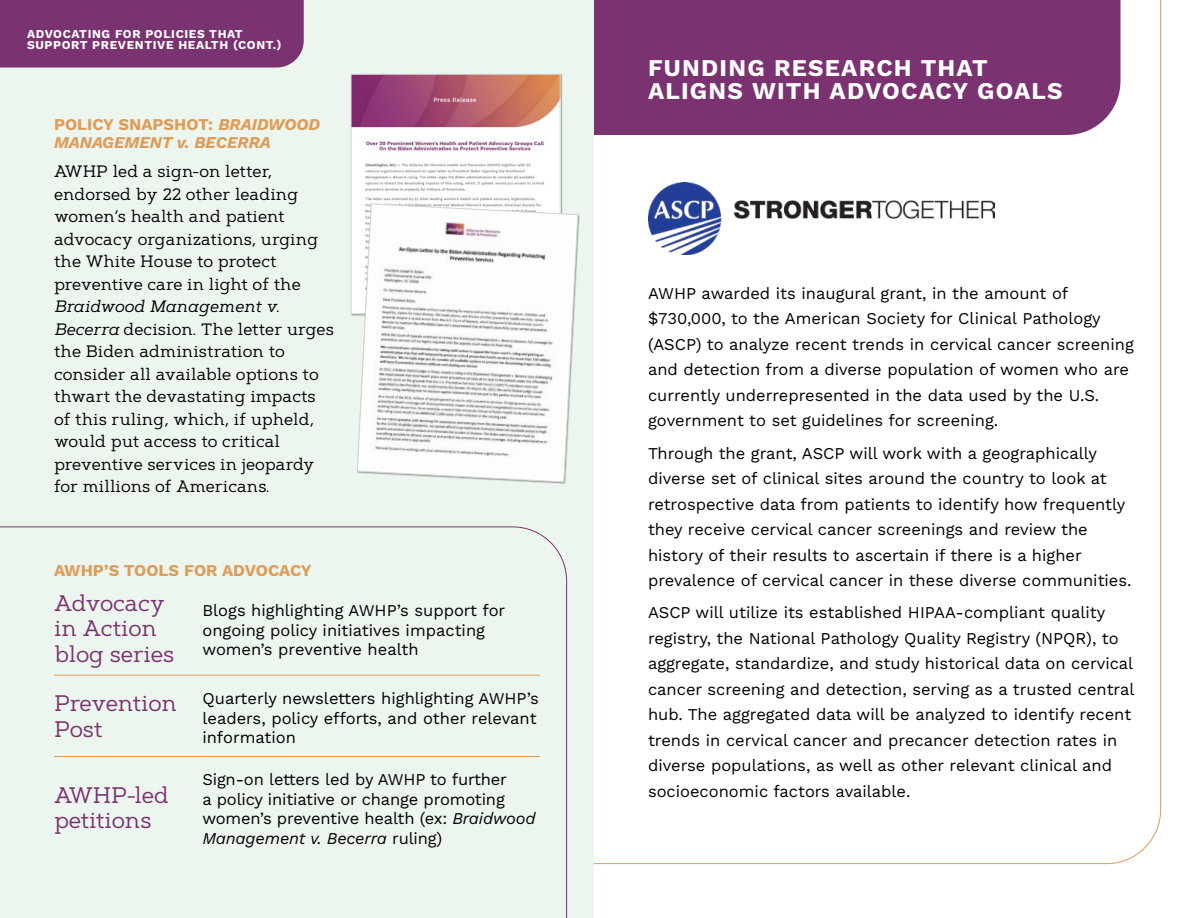
<style>
.page{position:relative;width:1188px;height:918px;background:#fff}
.page>*{position:absolute;margin:0;border:0;box-sizing:border-box;transform-origin:0 0}
.t1{font:700 24px/22.5px "Work Sans";letter-spacing:.05em;color:#fff}
.t2{font:22.5px/25.5px "Artegra Slab";letter-spacing:-.01em;color:#7a3370}
.t3{font:16.5px/25.5px "Work Sans";color:#000}
.t4{font:16.5px/22.5px "Artegra Slab";color:#000}
.t5{font:italic 700 16.5px/18px "Work Sans";color:#de9c59}
.t6{font:700 16.5px "Work Sans";color:#de9c59}
.t7{font:700 12px/11.2px "Work Sans";letter-spacing:.05em;color:#fff}
.s1{font-style:normal}
.s2{font-style:italic}
</style>
<div class="page">
<div style="left:0;top:0;width:594px;height:918px;background:#edf6ee"></div>
<div style="left:0;top:0;width:304px;height:68px;background:#7a3370"></div>
<div style="left:594px;top:0;width:526px;height:135px;background:#7a3370"></div>
<img style="left:353px;top:76px;width:205px;height:233px">
<div style="left:351px;top:74px;width:209px;height:240px;border:1px solid #d1d3d4"></div>
<svg style="left:357px;top:204px;width:221px;height:278px"></svg>
<svg style="left:0;top:526px;width:567px;height:392px"></svg>
<img style="left:648px;top:182px;width:346px;height:73px">
<p class="t7" style="left:27px;top:28px;width:256px">ADVOCATING FOR POLICIES THAT<br>SUPPORT PREVENTIVE HEALTH (CONT.)</p>
<p class="t5" style="left:54px;top:114px;width:268px"><span class="s1">POLICY SNAPSHOT:</span> BRAIDWOOD<br>MANAGEMENT v. BECERRA</p>
<p class="t4" style="left:54px;top:160px;width:266px">AWHP led a sign-on letter, endorsed by 22 other leading women’s health and patient advocacy organizations, urging the White House to protect preventive care in light of the</p>
<p class="t4" style="left:54px;top:295px;width:281px"><span class="s2">Braidwood Management v.<br>Becerra</span> decision. The letter urges the Biden administration to consider all available options to thwart the devastating impacts of this ruling, which, if upheld, would put access to critical preventive services in jeopardy for millions of Americans.</p>
<p class="t6" style="left:54px;top:558px;width:259px">AWHP’S TOOLS FOR ADVOCACY</p>
<h2 class="t2" style="left:54px;top:589px;width:122px">Advocacy in Action blog series</h2>
<p class="t3" style="left:202px;top:600px;width:304px;line-height:19.5px">Blogs highlighting AWHP’s support for ongoing policy initiatives impacting women’s preventive health</p>
<h2 class="t2" style="left:54px;top:690px;width:125px">Prevention<br>Post</h2>
<p class="t3" style="left:202px;top:688px;width:338px;line-height:19.5px">Quarterly newsletters highlighting AWHP’s leaders, policy efforts, and other relevant information</p>
<h2 class="t2" style="left:54px;top:781px;width:116px">AWHP-led petitions</h2>
<p class="t3" style="left:202px;top:769px;width:335px;line-height:19.5px">Sign-on letters led by AWHP to further<br>a policy initiative or change promoting women’s preventive health (ex: <span class="s2">Braidwood Management v. Becerra</span> ruling)</p>
<h1 class="t1" style="left:648px;top:56px;width:416px">FUNDING RESEARCH THAT<br>ALIGNS WITH ADVOCACY GOALS</h1>
<p class="t3" style="left:648px;top:280px;width:487px">AWHP awarded its inaugural grant, in the amount of $730,000, to the American Society for Clinical Pathology (ASCP) to analyze recent trends in cervical cancer screening and detection from a diverse population of women who are currently underrepresented in the data used by the U.S. government to set guidelines for screening.</p>
<p class="t3" style="left:648px;top:440px;width:485px">Through the grant, ASCP will work with a geographically diverse set of clinical sites around the country to look at retrospective data from patients to identify how frequently they receive cervical cancer screenings and review the history of their results to ascertain if there is a higher prevalence of cervical cancer in these diverse communities.</p>
<p class="t3" style="left:648px;top:599px;width:488px">ASCP will utilize its established HIPAA-compliant quality registry, the National Pathology Quality Registry (NPQR), to aggregate, standardize, and study historical data on cervical cancer screening and detection, serving as a trusted central hub. The aggregated data will be analyzed to identify recent trends in cervical cancer and precancer detection rates in diverse populations, as well as other relevant clinical and socioeconomic factors available.</p>
</div>
